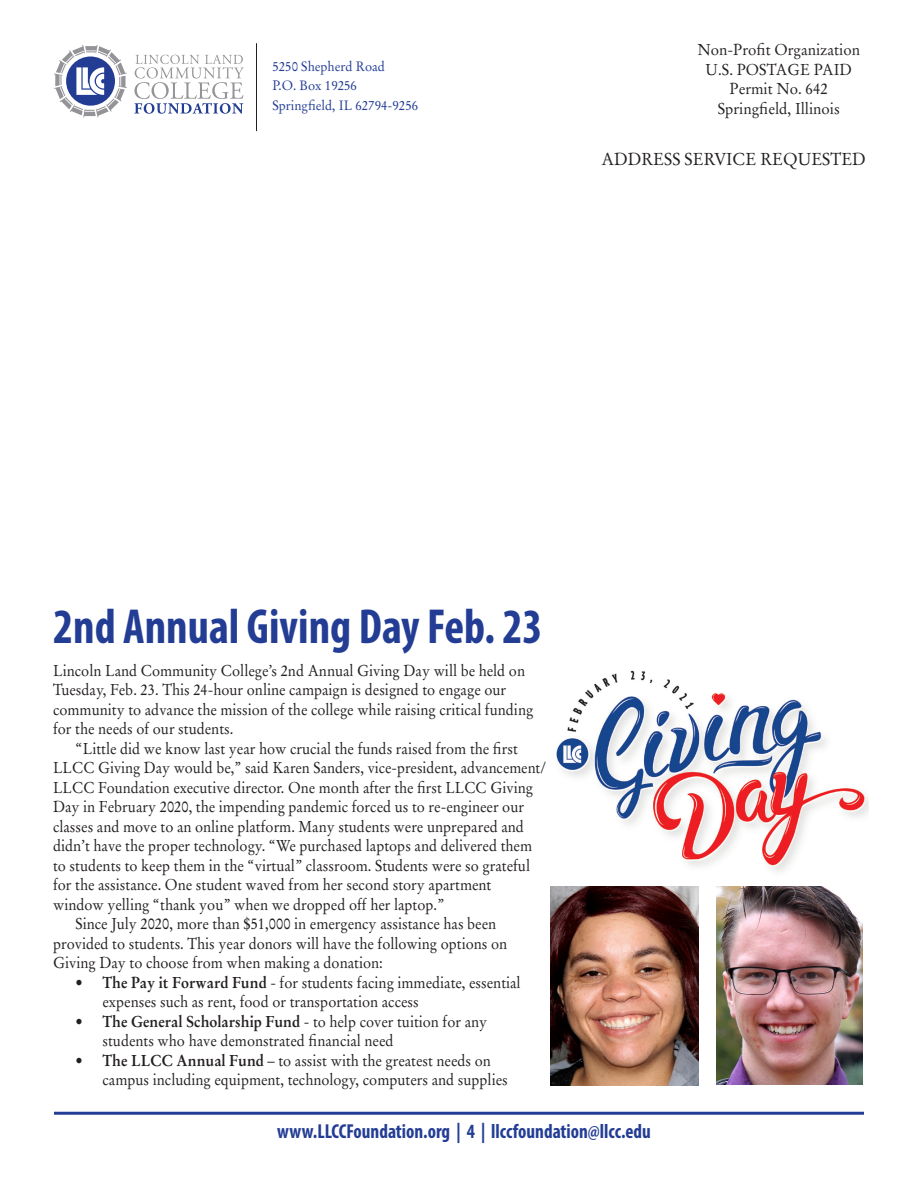
<style>
.page{position:relative;width:918px;height:1188px;background:#fff}
.page>*{position:absolute;margin:0;border:0;box-sizing:border-box;transform-origin:0 0}
.t1{font:700 condensed 49.5px "Myriad Pro";color:#233d95;scale:.95 1}
.t2{font:700 condensed 20.25px "Myriad Pro";color:#233d95;scale:.95 1}
.t3{font:17.25px "Stempel Garamond";color:#231f20;scale:.95 1}
.t4{font:15.75px/19.5px "Stempel Garamond";color:#231f20;scale:.92 1}
.t5{font:15.75px "Stempel Garamond";color:#231f20;scale:.95 1}
.t6{font:13.5px "Stempel Garamond";color:#233d95;scale:.95 1}
.s1{font-weight:700}
</style>
<div class="page">
<hr style="left:54px;top:1112px;width:810px;height:3px;background:#233d95">
<svg style="left:134px;top:55px;width:110px;height:59px"></svg>
<svg style="left:54px;top:45px;width:73px;height:73px"></svg>
<hr style="left:256px;top:43px;width:1px;height:88px;background:#231f20">
<img style="left:556px;top:670px;width:313px;height:202px">
<img style="left:716px;top:887px;width:147px;height:198px">
<img style="left:551px;top:887px;width:147px;height:198px">
<p class="t6" style="left:272px;top:58px;width:120px">5250 Shepherd Road</p>
<p class="t6" style="left:272px;top:78px;width:91px">P.O. Box 19256</p>
<p class="t6" style="left:272px;top:97px;width:155px">Springfield, IL 62794-9256</p>
<p class="t5" style="left:698px;top:41px;width:173px">Non-Profit Organization</p>
<p class="t5" style="left:706px;top:60px;width:156px">U.S. POSTAGE PAID</p>
<p class="t5" style="left:730px;top:80px;width:105px">Permit No. 642</p>
<p class="t5" style="left:718px;top:99px;width:130px">Springfield, Illinois</p>
<p class="t3" style="left:601px;top:148px;width:280px">ADDRESS SERVICE REQUESTED</p>
<p class="t1" style="left:53px;top:595px;width:517px">2nd Annual Giving Day Feb. 23</p>
<p class="t4" style="left:53px;top:660px;width:515px">Lincoln Land Community College’s 2nd Annual Giving Day will be held on<br>Tuesday, Feb. 23. This 24-hour online campaign is designed to engage our</p>
<p class="t4" style="left:53px;top:699px;width:523px">community to advance the mission of the college while raising critical funding for the needs of our students.</p>
<p class="t4" style="left:53px;top:738px;width:537px;text-indent:22px">“Little did we know last year how crucial the funds raised from the first LLCC Giving Day would be,” said Karen Sanders, vice-president, advancement/ LLCC Foundation executive director. One month after the first LLCC Giving Day in February 2020, the impending pandemic forced us to re-engineer our classes and move to an online platform. Many students were unprepared and didn’t have the proper technology. “We purchased laptops and delivered them</p>
<p class="t4" style="left:53px;top:855px;width:520px">to students to keep them in the “virtual” classroom. Students were so grateful for the assistance. One student waved from her second story apartment</p>
<p class="t4" style="left:53px;top:894px;width:427px">window yelling “thank you” when we dropped off her laptop.”</p>
<p class="t4" style="left:76px;top:914px;width:459px">Since July 2020, more than $51,000 in emergency assistance has been</p>
<p class="t4" style="left:53px;top:933px;width:495px">provided to students. This year donors will have the following options on</p>
<p class="t4" style="left:53px;top:953px;width:360px">Giving Day to choose from when making a donation:</p>
<p class="t4" style="left:76px;top:972px;width:485px">• <span class="s1">The Pay it Forward Fund</span> - for students facing immediate, essential</p>
<p class="t4" style="left:103px;top:992px;width:345px">expenses such as rent, food or transportation access</p>
<p class="t4" style="left:76px;top:1011px;width:449px">• <span class="s1">The General Scholarship Fund</span> - to help cover tuition for any</p>
<p class="t4" style="left:103px;top:1031px;width:318px">students who have demonstrated financial need</p>
<p class="t4" style="left:76px;top:1050px;width:453px">• <span class="s1">The LLCC Annual Fund</span> – to assist with the greatest needs on</p>
<p class="t4" style="left:103px;top:1070px;width:442px">campus including equipment, technology, computers and supplies</p>
<p class="t2" style="left:277px;top:1118px;width:395px">www.LLCCFoundation.org | 4 | llccfoundation@llcc.edu</p>
</div>
